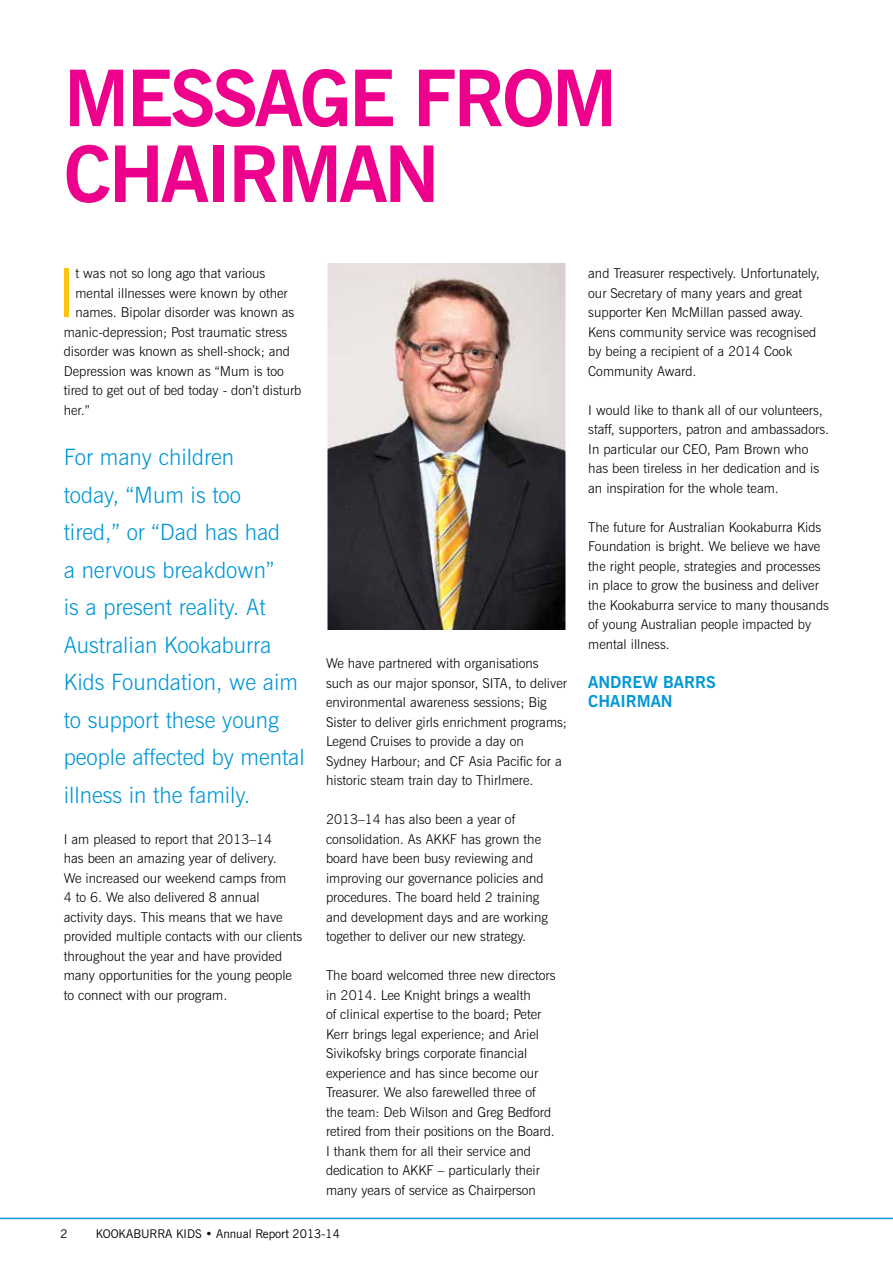
<style>
.page{position:relative;width:893px;height:1263px;background:#fff}
.page>*{position:absolute;margin:0;border:0;box-sizing:border-box;transform-origin:0 0}
.t1{font:700 77.7px/75.8px "News Gothic BT";letter-spacing:-.04em;color:#ec008c}
.t2{font:300 67.5px "News Gothic BT";color:#ffc20e}
.t3{font:300 22.5px/37.5px "News Gothic BT";color:#0097d6}
.t4{font:700 16.5px/19.5px "News Gothic BT";color:#0097d6}
.t5{font:300 13.5px/19.5px "News Gothic BT";color:#000}
.t6{font:12px "News Gothic BT";color:#000}
</style>
<div class="page">
<hr style="left:0;top:1218px;width:893px;height:1px;background:#0097d6">
<img style="left:329px;top:264px;width:235px;height:364px">
<div style="left:326px;top:261px;width:241px;height:370px;border:2px solid #fff"></div>
<h1 class="t1" style="left:64px;top:60px;width:555px">MESSAGE FROM<br>CHAIRMAN</h1>
<h2 class="t2" style="left:57px;top:252px;width:20px">I</h2>
<p class="t5" style="left:75px;top:264px;width:191px">t was not so long ago that various</p>
<p class="t5" style="left:75px;top:283px;width:214px">mental illnesses were known by other</p>
<p class="t5" style="left:75px;top:303px;width:220px">names. Bipolar disorder was known as</p>
<p class="t5" style="left:64px;top:322px;width:225px">manic-depression; Post traumatic stress</p>
<p class="t5" style="left:64px;top:342px;width:228px">disorder was known as shell-shock; and</p>
<p class="t5" style="left:64px;top:361px;width:222px">Depression was known as “Mum is too</p>
<p class="t5" style="left:64px;top:381px;width:239px">tired to get out of bed today - don’t disturb</p>
<p class="t5" style="left:64px;top:400px;width:27px">her.”</p>
<h3 class="t3" style="left:64px;top:438px;width:242px">For many children<br>today, “Mum is too<br>tired,” or “Dad has had<br>a nervous breakdown”<br>is a present reality. At<br>Australian Kookaburra<br>Kids Foundation, we aim to support these young people affected by mental illness in the family.</h3>
<p class="t5" style="left:64px;top:829px;width:240px">I am pleased to report that 2013–14<br>has been an amazing year of delivery.<br>We increased our weekend camps from<br>4 to 6. We also delivered 8 annual<br>activity days. This means that we have provided multiple contacts with our clients throughout the year and have provided many opportunities for the young people to connect with our program.</p>
<p class="t5" style="left:326px;top:654px;width:242px">We have partnered with organisations such as our major sponsor, SITA, to deliver environmental awareness sessions; Big Sister to deliver girls enrichment programs; Legend Cruises to provide a day on Sydney Harbour; and CF Asia Pacific for a historic steam train day to Thirlmere.</p>
<p class="t5" style="left:326px;top:810px;width:223px">2013–14 has also been a year of consolidation. As AKKF has grown the board have been busy reviewing and improving our governance policies and procedures. The board held 2 training and development days and are working together to deliver our new strategy.</p>
<p class="t5" style="left:326px;top:966px;width:231px">The board welcomed three new directors in 2014. Lee Knight brings a wealth<br>of clinical expertise to the board; Peter Kerr brings legal experience; and Ariel Sivikofsky brings corporate financial experience and has since become our Treasurer. We also farewelled three of the team: Deb Wilson and Greg Bedford retired from their positions on the Board.<br>I thank them for all their service and dedication to AKKF – particularly their many years of service as Chairperson</p>
<p class="t6" style="left:61px;top:1226px;width:9px">2</p>
<p class="t6" style="left:96px;top:1226px;width:246px">KOOKABURRA KIDS • Annual Report 2013-14</p>
<p class="t5" style="left:588px;top:263px;width:233px">and Treasurer respectively. Unfortunately, our Secretary of many years and great supporter Ken McMillan passed away.<br>Kens community service was recognised by being a recipient of a 2014 Cook Community Award.</p>
<p class="t5" style="left:588px;top:400px;width:242px">I would like to thank all of our volunteers, staff, supporters, patron and ambassadors.<br>In particular our CEO, Pam Brown who has been tireless in her dedication and is an inspiration for the whole team.</p>
<p class="t5" style="left:588px;top:517px;width:242px">The future for Australian Kookaburra Kids Foundation is bright. We believe we have the right people, strategies and processes in place to grow the business and deliver the Kookaburra service to many thousands of young Australian people impacted by mental illness.</p>
<p class="t4" style="left:588px;top:672px;width:129px">ANDREW BARRS<br>CHAIRMAN</p>
</div>
